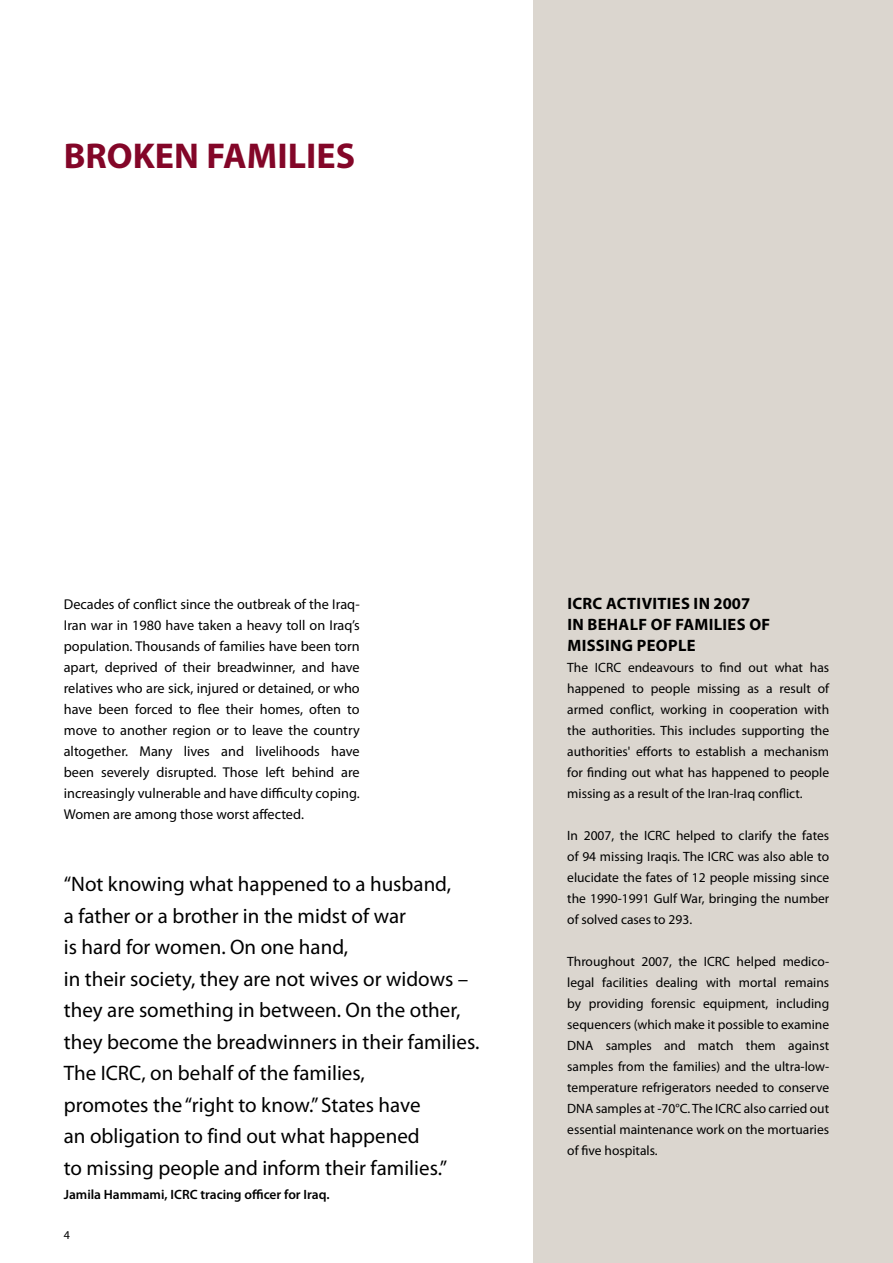
<style>
.page{position:relative;width:893px;height:1263px;background:#fff}
.page>*{position:absolute;margin:0;border:0;box-sizing:border-box;transform-origin:0 0}
.t1{font:700 36px "Myriad";color:#830628}
.t2{font:21px/31.5px "Myriad Pro";color:#000}
.t3{font:700 16.5px/21px "Myriad Pro";letter-spacing:.02em;color:#000}
.t4{font:14.25px/21px "Myriad Pro";color:#000;text-align:justify}
.t5{font:13.5px/21px "Myriad Pro";color:#000;text-align:justify}
.t6{font:600 13.5px "Myriad Pro";color:#000}
.t7{font:12px "Myriad";color:#000}
</style>
<div class="page">
<div style="left:533px;top:0;width:360px;height:1263px;background:#dbd6cf"></div>
<h1 class="t1" style="left:64px;top:137px;width:293px">BROKEN FAMILIES</h1>
<p class="t4" style="left:64px;top:593px;width:297px">Decades of conflict since the outbreak of the Iraq-Iran war in 1980 have taken a heavy toll on Iraq’s population. Thousands of families have been torn apart, deprived of their breadwinner, and have relatives who are sick, injured or detained, or who have been forced to flee their homes, often to move to another region or to leave the country altogether. Many lives and livelihoods have been severely disrupted. Those left behind are increasingly vulnerable and have difficulty coping.<br>Women are among those worst affected.</p>
<p class="t2" style="left:64px;top:868px;width:417px">“Not knowing what happened to a husband,<br>a father or a brother in the midst of war<br>is hard for women. On one hand,<br>in their society, they are not wives or widows – they are something in between. On the other, they become the breadwinners in their families.<br>The ICRC, on behalf of the families,<br>promotes the “right to know.” States have<br>an obligation to find out what happened<br>to missing people and inform their families.”</p>
<p class="t6" style="left:64px;top:1186px;width:267px">Jamila Hammami, ICRC tracing officer for Iraq.</p>
<p class="t7" style="left:64px;top:1229px;width:8px">4</p>
<p class="t3" style="left:567px;top:592px;width:204px">ICRC ACTIVITIES IN 2007<br>IN BEHALF OF FAMILIES OF<br>MISSING PEOPLE</p>
<p class="t5" style="left:567px;top:657px;width:263px">The ICRC endeavours to find out what has happened to people missing as a result of armed conflict, working in cooperation with the authorities. This includes supporting the authorities' efforts to establish a mechanism for finding out what has happened to people missing as a result of the Iran-Iraq conflict.</p>
<p class="t5" style="left:567px;top:825px;width:263px">In 2007, the ICRC helped to clarify the fates of 94 missing Iraqis. The ICRC was also able to elucidate the fates of 12 people missing since the 1990-1991 Gulf War, bringing the number of solved cases to 293.</p>
<p class="t5" style="left:567px;top:951px;width:263px">Throughout 2007, the ICRC helped medico&shy;legal facilities dealing with mortal remains by providing forensic equipment, including sequencers (which make it possible to examine DNA samples and match them against samples from the families) and the ultra-low&shy;temperature refrigerators needed to conserve DNA samples at -70°C. The ICRC also carried out essential maintenance work on the mortuaries of five hospitals.</p>
</div>
